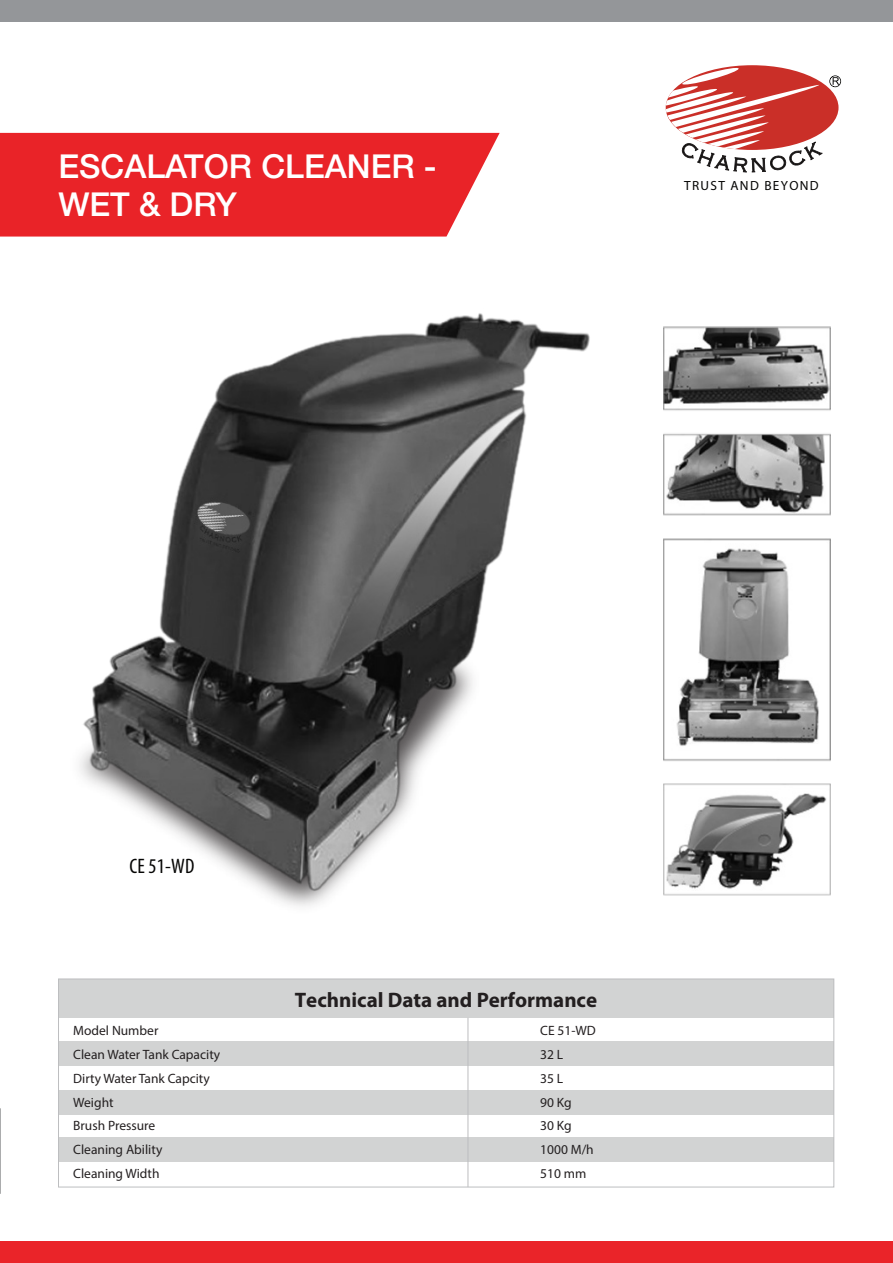
<style>
.page{position:relative;width:893px;height:1263px;background:#fff}
.page>*{position:absolute;margin:0;border:0;box-sizing:border-box;transform-origin:0 0}
.t1{font:500 33px/38.1px "Helvetica Neue";color:#fff}
.t2{font:700 21px "Myriad Pro";color:#231f20}
.t3{font:condensed 21px "Myriad Pro";color:#050504}
.t4{font:13.5px "Myriad Pro";color:#231f20}
.t5{font:13.35px "Myriad Pro";letter-spacing:.1em;color:#050504}
</style>
<div class="page">
<div style="left:0;top:133px;width:500px;height:104px;background:#e92328"></div>
<hr style="left:0;top:1108px;width:1px;height:86px;background:#58595b">
<div style="left:0;top:0;width:893px;height:21px;background:#949699"></div>
<div style="left:0;top:1242px;width:893px;height:21px;background:#ea2429"></div>
<div style="left:666px;top:65px;width:172px;height:85px;background:#ca2f28;border-radius:50%"></div>
<svg style="left:666px;top:67px;width:156px;height:106px"></svg>
<svg style="left:829px;top:75px;width:12px;height:12px"></svg>
<div style="left:58px;top:979px;width:776px;height:39px;background:#d2d3d3"></div>
<div style="left:58px;top:1041px;width:775px;height:25px;background:#d2d3d3"></div>
<div style="left:58px;top:1090px;width:775px;height:24px;background:#d2d3d3"></div>
<div style="left:58px;top:1137px;width:775px;height:24px;background:#d2d3d3"></div>
<div style="left:58px;top:978px;width:776px;height:209px;border:1px solid #bdbec0"></div>
<hr style="left:467px;top:1018px;width:1px;height:169px;background:#bdbec0">
<img style="left:79px;top:313px;width:511px;height:591px">
<img style="left:663px;top:326px;width:168px;height:570px">
<h1 class="t1" style="left:58px;top:147px;width:380px">ESCALATOR CLEANER -<br>WET &amp; DRY</h1>
<p class="t5" style="left:684px;top:177px;width:136px">TRUST AND BEYOND</p>
<h2 class="t3" style="left:129px;top:853px;width:66px">CE 51-WD</h2>
<h2 class="t2" style="left:295px;top:986px;width:304px">Technical Data and Performance</h2>
<p class="t4" style="left:73px;top:1022px;width:87px">Model Number</p>
<p class="t4" style="left:540px;top:1022px;width:57px">CE 51-WD</p>
<p class="t4" style="left:73px;top:1046px;width:149px">Clean Water Tank Capacity</p>
<p class="t4" style="left:540px;top:1046px;width:25px">32 L</p>
<p class="t4" style="left:73px;top:1070px;width:138px">Dirty Water Tank Capcity</p>
<p class="t4" style="left:540px;top:1070px;width:25px">35 L</p>
<p class="t4" style="left:73px;top:1094px;width:42px">Weight</p>
<p class="t4" style="left:540px;top:1094px;width:33px">90 Kg</p>
<p class="t4" style="left:73px;top:1117px;width:84px">Brush Pressure</p>
<p class="t4" style="left:540px;top:1117px;width:33px">30 Kg</p>
<p class="t4" style="left:73px;top:1141px;width:91px">Cleaning Ability</p>
<p class="t4" style="left:540px;top:1141px;width:55px">1000 M/h</p>
<p class="t4" style="left:73px;top:1165px;width:88px">Cleaning Width</p>
<p class="t4" style="left:540px;top:1165px;width:48px">510 mm</p>
</div>
